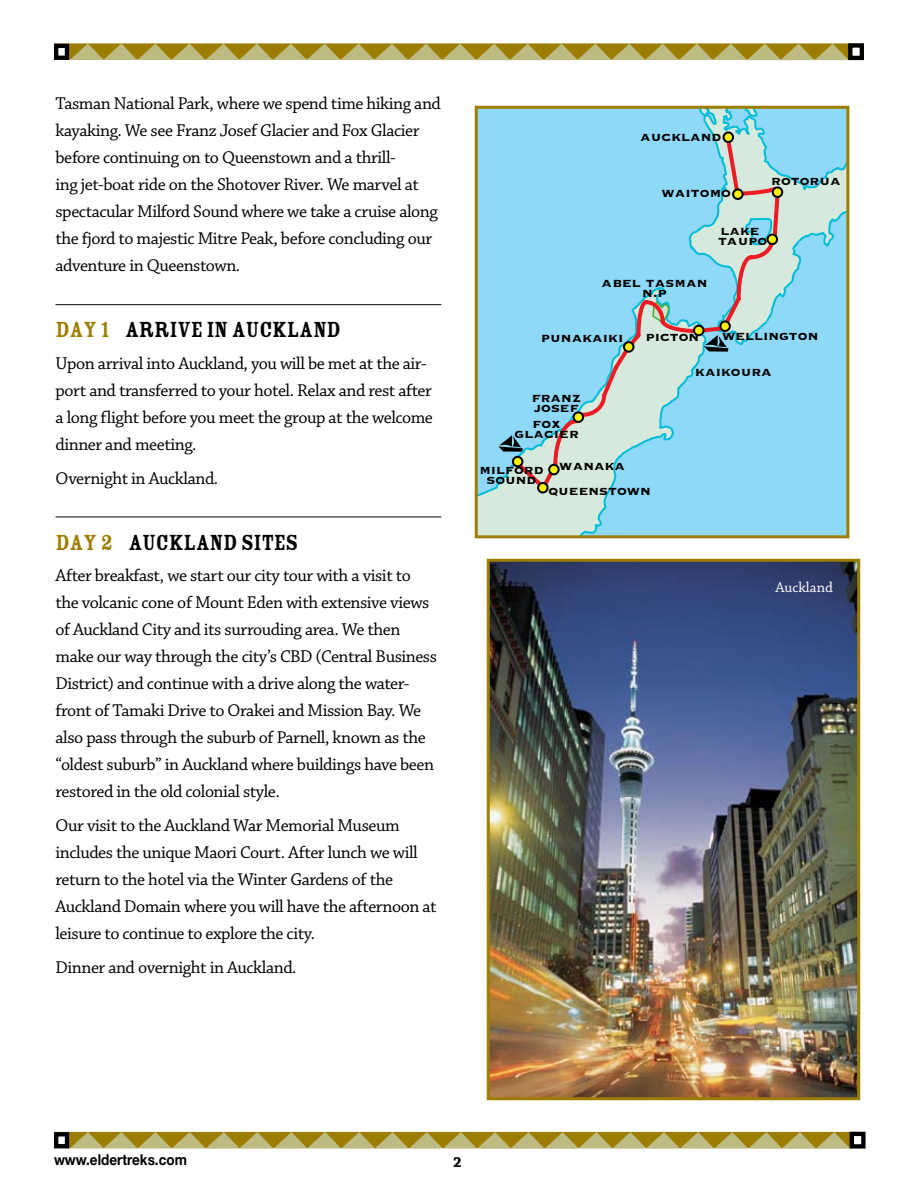
<style>
.page{position:relative;width:918px;height:1188px;background:#fff}
.page>*{position:absolute;margin:0;border:0;box-sizing:border-box;transform-origin:0 0}
.t1{font:24px "Rosewood Std Fill";letter-spacing:-.025em;color:#000}
.t2{font:18px/27px "Chaparral Pro";letter-spacing:-.025em;color:#000}
.t3{font:700 16.2px/25.2px "Copperplate";color:#000}
.t4{font:700 15px "Helvetica Neue";color:#000;scale:.9 1}
.t5{font:15px "Chaparral Pro";color:#fff}
.t6{font:700 15px "Chaparral Pro";color:#000}
.s1{color:#9d7d00}
</style>
<div class="page">
<svg style="left:70px;top:1132px;width:780px;height:17px"></svg>
<div style="left:54px;top:1132px;width:15px;height:16px;border:4px solid #000"></div>
<div style="left:850px;top:1132px;width:16px;height:17px;border:4px solid #000"></div>
<div style="left:54px;top:43px;width:797px;height:17px;background:#866a00"></div>
<svg style="left:70px;top:44px;width:778px;height:16px"></svg>
<div style="left:56px;top:46px;width:11px;height:12px;background:#fff"></div>
<div style="left:54px;top:44px;width:15px;height:16px;border:4px solid #000"></div>
<div style="left:848px;top:43px;width:16px;height:17px;border:4px solid #000"></div>
<hr style="left:56px;top:304px;width:385px;height:1px;background:#000">
<hr style="left:56px;top:517px;width:385px;height:1px;background:#000">
<div style="left:479px;top:110px;width:366px;height:424px;background:#8ed8f8"></div>
<svg style="left:479px;top:286px;width:229px;height:248px"></svg>
<svg style="left:498px;top:435px;width:25px;height:17px"></svg>
<svg style="left:514px;top:460px;width:42px;height:34px"></svg>
<svg style="left:551px;top:185px;width:231px;height:284px"></svg>
<div style="left:538px;top:483px;width:10px;height:10px;background:#fff200;border-radius:50%"></div>
<div style="left:537px;top:482px;width:12px;height:12px;border:2px solid #000;border-radius:50%"></div>
<div style="left:549px;top:465px;width:10px;height:9px;background:#fff200;border-radius:50%"></div>
<div style="left:548px;top:464px;width:12px;height:11px;border:2px solid #000;border-radius:50%"></div>
<div style="left:574px;top:412px;width:9px;height:10px;background:#fff200;border-radius:50%"></div>
<div style="left:573px;top:411px;width:11px;height:12px;border:2px solid #000;border-radius:50%"></div>
<div style="left:513px;top:457px;width:9px;height:9px;background:#fff200;border-radius:50%"></div>
<div style="left:512px;top:456px;width:11px;height:11px;border:2px solid #000;border-radius:50%"></div>
<div style="left:624px;top:342px;width:9px;height:10px;background:#fff200;border-radius:50%"></div>
<div style="left:623px;top:341px;width:11px;height:12px;border:2px solid #000;border-radius:50%"></div>
<svg style="left:652px;top:110px;width:193px;height:242px"></svg>
<div style="left:733px;top:189px;width:10px;height:10px;background:#fff200;border-radius:50%"></div>
<div style="left:732px;top:188px;width:12px;height:12px;border:2px solid #000;border-radius:50%"></div>
<div style="left:724px;top:132px;width:9px;height:10px;background:#fff200;border-radius:50%"></div>
<div style="left:723px;top:131px;width:11px;height:12px;border:2px solid #000;border-radius:50%"></div>
<div style="left:475px;top:106px;width:374px;height:432px;border:3px solid #9d7d00"></div>
<img style="left:491px;top:563px;width:365px;height:533px">
<div style="left:487px;top:559px;width:373px;height:541px;border:3px solid #9d7d00"></div>
<p class="t2" style="left:56px;top:91px;width:387px">Tasman National Park, where we spend time hiking and kayaking. We see Franz Josef Glacier and Fox Glacier before continuing on to Queenstown and a thrill-<br>ing jet-boat ride on the Shotover River. We marvel at spectacular Milford Sound where we take a cruise along the fjord to majestic Mitre Peak, before concluding our adventure in Queenstown.</p>
<h1 class="t1" style="left:56px;top:317px;width:246px"><span class="s1">DAY 1</span> ARRIVE IN AUCKLAND</h1>
<p class="t2" style="left:56px;top:350px;width:379px">Upon arrival into Auckland, you will be met at the air&shy;port and transferred to your hotel. Relax and rest after a long flight before you meet the group at the welcome dinner and meeting.</p>
<p class="t2" style="left:56px;top:465px;width:164px">Overnight in Auckland.</p>
<h1 class="t1" style="left:56px;top:529px;width:142px"><span class="s1">DAY 2</span> AUCKLAND</h1>
<h1 class="t1" style="left:241px;top:529px;width:56px">SITES</h1>
<p class="t2" style="left:56px;top:563px;width:383px">After breakfast, we start our city tour with a visit to the volcanic cone of Mount Eden with extensive views of Auckland City and its surrouding area. We then make our way through the city’s CBD (Central Business District) and continue with a drive along the water&shy;front of Tamaki Drive to Orakei and Mission Bay. We also pass through the suburb of Parnell, known as the “oldest suburb” in Auckland where buildings have been restored in the old colonial style.</p>
<p class="t2" style="left:56px;top:812px;width:383px">Our visit to the Auckland War Memorial Museum includes the unique Maori Court. After lunch we will return to the hotel via the Winter Gardens of the Auckland Domain where you will have the afternoon at leisure to continue to explore the city.</p>
<p class="t2" style="left:56px;top:954px;width:243px">Dinner and overnight in Auckland.</p>
<p class="t3" style="left:640px;top:123px;width:83px">auckland</p>
<p class="t3" style="left:662px;top:179px;width:71px">waitomo</p>
<p class="t3" style="left:771px;top:167px;width:71px">rotorua</p>
<p class="t3" style="left:721px;top:217px;width:41px">lake</p>
<p class="t3" style="left:718px;top:227px;width:51px">taupo</p>
<p class="t3" style="left:602px;top:269px;width:107px">abel tasman</p>
<p class="t3" style="left:642px;top:279px;width:26px">n.p</p>
<p class="t3" style="left:541px;top:324px;width:84px">punakaiki</p>
<p class="t3" style="left:646px;top:323px;width:55px">picton</p>
<p class="t3" style="left:722px;top:322px;width:98px">wellington</p>
<p class="t3" style="left:532px;top:384px;width:51px">franz</p>
<p class="t3" style="left:534px;top:394px;width:46px">josef</p>
<p class="t3" style="left:532px;top:410px;width:30px">fox</p>
<p class="t3" style="left:515px;top:420px;width:66px">glacier</p>
<p class="t3" style="left:548px;top:452px;width:104px;text-indent:11px">wanaka queenstown</p>
<p class="t3" style="left:479px;top:456px;width:66px">milford</p>
<p class="t3" style="left:486px;top:466px;width:52px">sound</p>
<p class="t3" style="left:695px;top:358px;width:78px">kaikoura</p>
<p class="t5" style="left:776px;top:579px;width:59px">Auckland</p>
<p class="t4" style="left:54px;top:1151px;width:149px">www.eldertreks.com</p>
<p class="t6" style="left:453px;top:1154px;width:10px">2</p>
</div>
